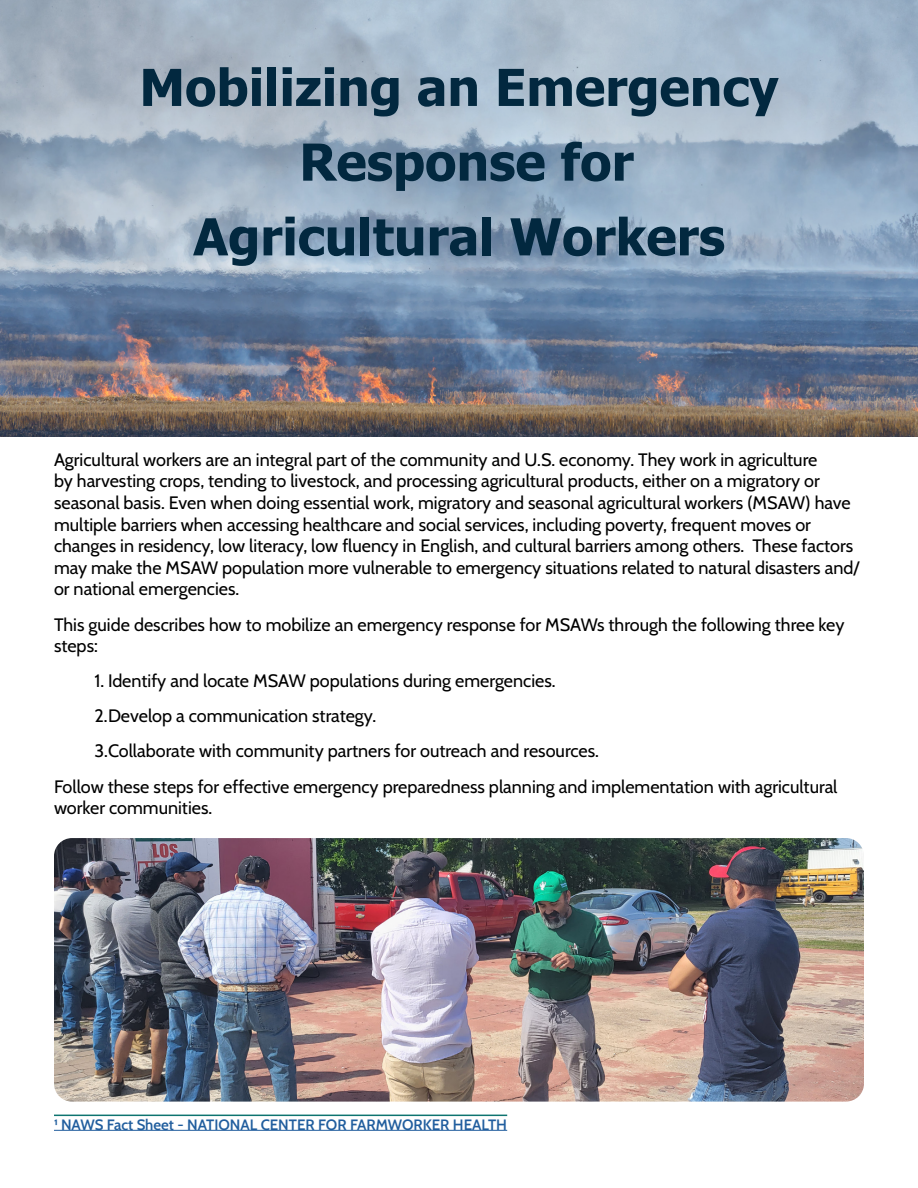
<style>
.page{position:relative;width:918px;height:1188px;background:#fff}
.page>*{position:absolute;margin:0;border:0;box-sizing:border-box;transform-origin:0 0}
.t1{font:700 51px/74.7px "Tahoma";color:#02283f;text-align:center}
.t2{font:18px/21.6px "Cabin";color:#000}
.t3{font:15px "Cabin";color:#215e9e}
</style>
<div class="page">
<img style="left:0;top:0;width:918px;height:436px">
<hr style="left:54px;top:1115px;width:453px;height:1px;background:#0e7470">
<hr style="left:54px;top:1130px;width:453px;height:1px;background:#215e9e">
<img style="left:54px;top:838px;width:810px;height:264px">
<h1 class="t1" style="left:139px;top:52px;width:641px">Mobilizing an Emergency<br>Response for<br>Agricultural Workers</h1>
<p class="t2" style="left:54px;top:448px;width:807px">Agricultural workers are an integral part of the community and U.S. economy. They work in agriculture<br>by harvesting crops, tending to livestock, and processing agricultural products, either on a migratory or seasonal basis. Even when doing essential work, migratory and seasonal agricultural workers (MSAW) have multiple barriers when accessing healthcare and social services, including poverty, frequent moves or changes in residency, low literacy, low fluency in English, and cultural barriers among others. These factors may make the MSAW population more vulnerable to emergency situations related to natural disasters and/ or national emergencies.</p>
<p class="t2" style="left:54px;top:612px;width:792px">This guide describes how to mobilize an emergency response for MSAWs through the following three key steps:</p>
<p class="t2" style="left:94px;top:669px;width:463px">1. Identify and locate MSAW populations during emergencies.</p>
<p class="t2" style="left:94px;top:704px;width:283px">2.Develop a communication strategy.</p>
<p class="t2" style="left:94px;top:739px;width:506px">3.Collaborate with community partners for outreach and resources.</p>
<p class="t2" style="left:54px;top:774px;width:785px">Follow these steps for effective emergency preparedness planning and implementation with agricultural</p>
<p class="t2" style="left:54px;top:796px;width:160px">worker communities.</p>
<p class="t3" style="left:54px;top:1113px;width:455px">1 NAWS Fact Sheet - NATIONAL CENTER FOR FARMWORKER HEALTH</p>
</div>
